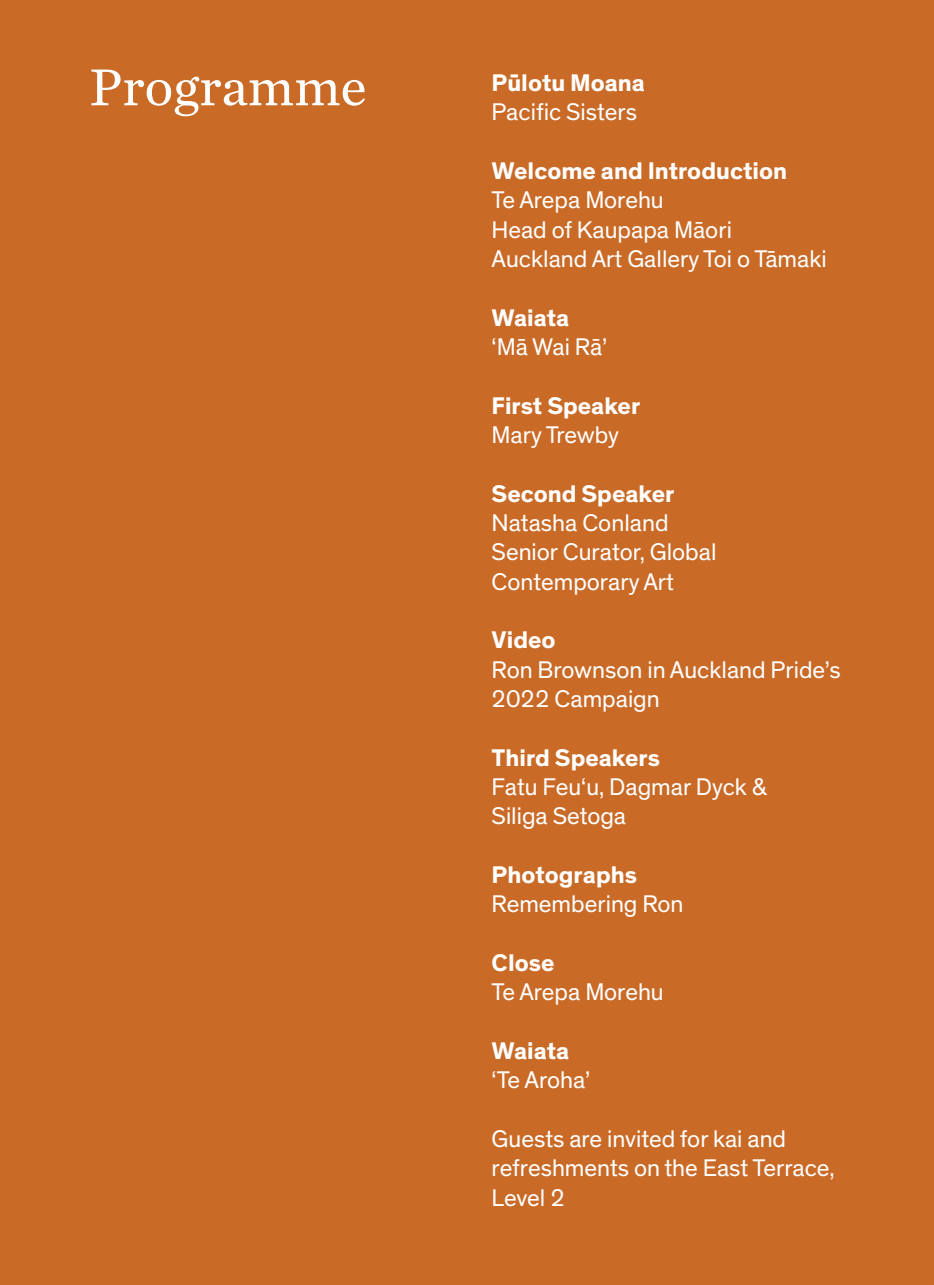
<style>
.page{position:relative;width:934px;height:1285px;background:#fff}
.page>*{position:absolute;margin:0;border:0;box-sizing:border-box;transform-origin:0 0}
.t1{font:54.2px "Chronicle Text G2";color:#fff}
.t2{font:24.6px/29.4px "Theinhardt";color:#fff}
.t3{font:700 24.6px "Theinhardt";color:#fff}
</style>
<div class="page">
<div style="left:0;top:0;width:933px;height:1285px;background:#c96a27"></div>
<h1 class="t1" style="left:89px;top:46px;width:279px">Programme</h1>
<p class="t3" style="left:491px;top:67px;width:155px">Pūlotu Moana</p>
<p class="t2" style="left:491px;top:98px;width:147px">Pacific Sisters</p>
<p class="t3" style="left:491px;top:155px;width:297px">Welcome and Introduction</p>
<p class="t2" style="left:491px;top:186px;width:336px">Te Arepa Morehu<br>Head of Kaupapa Māori<br>Auckland Art Gallery Toi o Tāmaki</p>
<p class="t3" style="left:491px;top:302px;width:79px">Waiata</p>
<p class="t2" style="left:491px;top:333px;width:117px">‘Mā Wai Rā’</p>
<p class="t3" style="left:491px;top:390px;width:150px">First Speaker</p>
<p class="t2" style="left:491px;top:421px;width:129px">Mary Trewby</p>
<p class="t3" style="left:491px;top:478px;width:184px">Second Speaker</p>
<p class="t2" style="left:491px;top:508px;width:226px">Natasha Conland<br>Senior Curator, Global<br>Contemporary Art</p>
<p class="t3" style="left:491px;top:625px;width:65px">Video</p>
<p class="t2" style="left:491px;top:655px;width:350px">Ron Brownson in Auckland Pride’s<br>2022 Campaign</p>
<p class="t3" style="left:491px;top:742px;width:170px">Third Speakers</p>
<p class="t2" style="left:491px;top:772px;width:277px">Fatu Feu‘u, Dagmar Dyck &amp;<br>Siliga Setoga</p>
<p class="t3" style="left:491px;top:859px;width:147px">Photographs</p>
<p class="t2" style="left:491px;top:890px;width:193px">Remembering Ron</p>
<p class="t3" style="left:491px;top:947px;width:64px">Close</p>
<p class="t2" style="left:491px;top:978px;width:173px">Te Arepa Morehu</p>
<p class="t3" style="left:491px;top:1035px;width:79px">Waiata</p>
<p class="t2" style="left:491px;top:1066px;width:100px">‘Te Aroha’</p>
<p class="t2" style="left:491px;top:1124px;width:344px">Guests are invited for kai and refreshments on the East Terrace,<br>Level 2</p>
</div>
